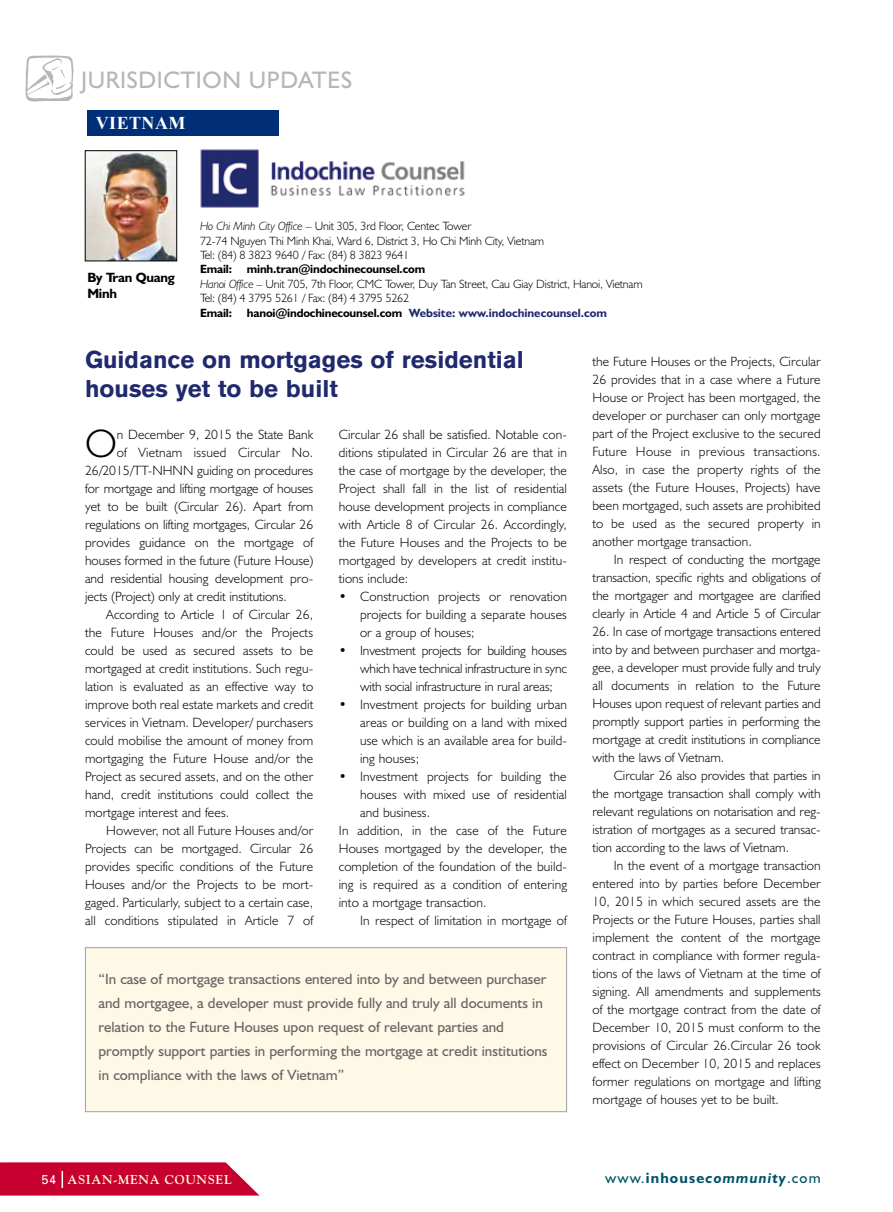
<style>
.page{position:relative;width:893px;height:1212px;background:#fff}
.page>*{position:absolute;margin:0;border:0;box-sizing:border-box;transform-origin:0 0}
.t1{font:300 39.9px "Humanist 521 BT";color:#000}
.t2{font:700 24px/28.8px "Akzidenz Grotesk Std";color:#20296e}
.t3{font:24px "Humanist 521 BT";letter-spacing:.025em;color:#b5b6b6}
.t4{font:700 18px "Times New Roman";letter-spacing:.025em;color:#fff}
.t5{font:15px/24px "Humanist 521 BT";color:#666565}
.t6{font:italic 700 15px "Humanist 521 BT";letter-spacing:.075em;color:#00536a}
.t7{font:300 13.5px/18px "Humanist 521 BT";letter-spacing:.01em;color:#000;text-align:justify}
.t8{font:700 13.5px/16.2px "Humanist 521 BT";letter-spacing:-.02em;color:#000}
.t9{font:700 12.75px "Goudy";letter-spacing:.05em;color:#fffcd7}
.t10{font:300 12px/14.4px "Humanist 521 BT";letter-spacing:-.015em;color:#000}
.s1{font-style:italic}
.s2{font-weight:700}
.s3{font-weight:700;color:#20296e}
.s4{font-family:"Univers";font-weight:400;color:#fff}
.s5{font-weight:400;font-style:normal}
.s6{font-style:normal}
</style>
<div class="page">
<svg style="left:0;top:1162px;width:259px;height:33px;background:#cb1440"></svg>
<img style="left:87px;top:153px;width:88px;height:106px">
<div style="left:85px;top:151px;width:92px;height:110px;border:1px solid #000"></div>
<img style="left:200px;top:149px;width:265px;height:59px">
<div style="left:87px;top:110px;width:191px;height:25px;background:#002e77"></div>
<svg style="left:25px;top:55px;width:49px;height:47px"></svg>
<div style="left:85px;top:948px;width:482px;height:164px;background:#fef8e7"></div>
<div style="left:85px;top:947px;width:482px;height:165px;border:1px solid #9fa0a0"></div>
<h2 class="t3" style="left:81px;top:65px;width:273px">JURISDICTION UPDATES</h2>
<h3 class="t4" style="left:96px;top:110px;width:91px">VIETNAM</h3>
<p class="t8" style="left:87px;top:269px;width:89px">By Tran Quang<br>Minh</p>
<p class="t10" style="left:200px;top:219px;width:346px"><span class="s1">Ho Chi Minh City Office</span> – Unit 305, 3rd Floor, Centec Tower<br>72-74 Nguyen Thi Minh Khai, Ward 6, District 3, Ho Chi Minh City, Vietnam<br>Tel: (84) 8 3823 9640 / Fax: (84) 8 3823 9641</p>
<p class="t10" style="left:200px;top:262px;width:444px"><span class="s2">Email: minh.tran@indochinecounsel.com<br></span><span class="s1">Hanoi Office</span> – Unit 705, 7th Floor, CMC Tower, Duy Tan Street, Cau Giay District, Hanoi, Vietnam Tel: (84) 4 3795 5261 / Fax: (84) 4 3795 5262<br><span class="s2">Email: hanoi@indochinecounsel.com</span> <span class="s3">Website: www.indochinecounsel.com</span></p>
<h2 class="t2" style="left:85px;top:345px;width:440px">Guidance on mortgages of residential houses yet to be built</h2>
<h1 class="t1" style="left:85px;top:418px;width:33px">O</h1>
<p class="t7" style="left:117px;top:425px;width:198px">n December 9, 2015 the State Bank</p>
<p class="t7" style="left:117px;top:443px;width:198px">of Vietnam issued Circular No.</p>
<p class="t7" style="left:85px;top:461px;width:230px">26/2015/TT-NHNN guiding on procedures</p>
<p class="t7" style="left:85px;top:479px;width:230px">for mortgage and lifting mortgage of houses</p>
<p class="t7" style="left:85px;top:497px;width:230px">yet to be built (Circular 26). Apart from</p>
<p class="t7" style="left:85px;top:515px;width:230px">regulations on lifting mortgages, Circular 26</p>
<p class="t7" style="left:85px;top:533px;width:230px">provides guidance on the mortgage of</p>
<p class="t7" style="left:85px;top:551px;width:230px">houses formed in the future (Future House)</p>
<p class="t7" style="left:85px;top:569px;width:230px">and residential housing development pro-</p>
<p class="t7" style="left:85px;top:587px;width:203px">jects (Project) only at credit institutions.</p>
<p class="t7" style="left:106px;top:605px;width:208px">According to Article 1 of Circular 26,</p>
<p class="t7" style="left:85px;top:623px;width:229px">the Future Houses and/or the Projects</p>
<p class="t7" style="left:85px;top:641px;width:230px">could be used as secured assets to be</p>
<p class="t7" style="left:85px;top:659px;width:230px">mortgaged at credit institutions. Such regu-</p>
<p class="t7" style="left:85px;top:677px;width:230px">lation is evaluated as an effective way to</p>
<p class="t7" style="left:85px;top:695px;width:230px">improve both real estate markets and credit</p>
<p class="t7" style="left:85px;top:713px;width:230px">services in Vietnam. Developer/ purchasers</p>
<p class="t7" style="left:85px;top:731px;width:230px">could mobilise the amount of money from</p>
<p class="t7" style="left:85px;top:749px;width:230px">mortgaging the Future House and/or the</p>
<p class="t7" style="left:85px;top:767px;width:230px">Project as secured assets, and on the other</p>
<p class="t7" style="left:85px;top:785px;width:230px">hand, credit institutions could collect the</p>
<p class="t7" style="left:85px;top:803px;width:146px">mortgage interest and fees.</p>
<p class="t7" style="left:106px;top:821px;width:208px">However, not all Future Houses and/or</p>
<p class="t7" style="left:85px;top:839px;width:230px">Projects can be mortgaged. Circular 26</p>
<p class="t7" style="left:85px;top:857px;width:230px">provides specific conditions of the Future</p>
<p class="t7" style="left:85px;top:875px;width:230px">Houses and/or the Projects to be mort-</p>
<p class="t7" style="left:85px;top:893px;width:230px">gaged. Particularly, subject to a certain case,</p>
<p class="t7" style="left:85px;top:911px;width:230px">all conditions stipulated in Article 7 of</p>
<p class="t7" style="left:339px;top:425px;width:230px">Circular 26 shall be satisfied. Notable con&shy;ditions stipulated in Circular 26 are that in the case of mortgage by the developer, the Project shall fall in the list of residential house development projects in compliance with Article 8 of Circular 26. Accordingly, the Future Houses and the Projects to be mortgaged by developers at credit institu&shy;tions include:</p>
<p class="t7" style="left:360px;top:587px;width:209px;text-indent:-21px">• Construction projects or renovation projects for building a separate houses or a group of houses;</p>
<p class="t7" style="left:360px;top:641px;width:208px;text-indent:-21px">• Investment projects for building houses which have technical infrastructure in sync with social infrastructure in rural areas;</p>
<p class="t7" style="left:360px;top:695px;width:208px;text-indent:-21px">• Investment projects for building urban areas or building on a land with mixed use which is an available area for build&shy;ing houses;</p>
<p class="t7" style="left:339px;top:767px;width:229px">• Investment projects for building the</p>
<p class="t7" style="left:360px;top:785px;width:208px">houses with mixed use of residential</p>
<p class="t7" style="left:360px;top:803px;width:72px">and business.</p>
<p class="t7" style="left:339px;top:821px;width:230px">In addition, in the case of the Future</p>
<p class="t7" style="left:339px;top:839px;width:230px">Houses mortgaged by the developer, the</p>
<p class="t7" style="left:339px;top:857px;width:230px">completion of the foundation of the build-</p>
<p class="t7" style="left:339px;top:875px;width:230px">ing is required as a condition of entering</p>
<p class="t7" style="left:339px;top:893px;width:149px">into a mortgage transaction.</p>
<p class="t7" style="left:360px;top:911px;width:208px">In respect of limitation in mortgage of</p>
<p class="t5" style="left:99px;top:967px;width:450px">“In case of mortgage transactions entered into by and between purchaser and mortgagee, a developer must provide fully and truly all documents in relation to the Future Houses upon request of relevant parties and promptly support parties in performing the mortgage at credit institutions in compliance with the laws of Vietnam”</p>
<p class="t7" style="left:592px;top:353px;width:230px">the Future Houses or the Projects, Circular 26 provides that in a case where a Future House or Project has been mortgaged, the developer or purchaser can only mortgage part of the Project exclusive to the secured Future House in previous transactions.<br>Also, in case the property rights of the assets (the Future Houses, Projects) have been mortgaged, such assets are prohibited to be used as the secured property in another mortgage transaction.</p>
<p class="t7" style="left:592px;top:550px;width:230px;text-indent:21px">In respect of conducting the mortgage transaction, specific rights and obligations of the mortgager and mortgagee are clarified clearly in Article 4 and Article 5 of Circular</p>
<p class="t7" style="left:592px;top:622px;width:230px">26. In case of mortgage transactions entered into by and between purchaser and mortga&shy;gee, a developer must provide fully and truly all documents in relation to the Future Houses upon request of relevant parties and promptly support parties in performing the mortgage at credit institutions in compliance with the laws of Vietnam.</p>
<p class="t7" style="left:592px;top:766px;width:230px;text-indent:21px">Circular 26 also provides that parties in the mortgage transaction shall comply with relevant regulations on notarisation and reg&shy;istration of mortgages as a secured transac&shy;tion according to the laws of Vietnam.</p>
<p class="t7" style="left:592px;top:856px;width:230px;text-indent:21px">In the event of a mortgage transaction entered into by parties before December 10, 2015 in which secured assets are the Projects or the Future Houses, parties shall implement the content of the mortgage contract in compliance with former regula&shy;tions of the laws of Vietnam at the time of signing. All amendments and supplements of the mortgage contract from the date of December 10, 2015 must conform to the provisions of Circular 26.Circular 26 took effect on December 10, 2015 and replaces former regulations on mortgage and lifting mortgage of houses yet to be built.</p>
<p class="t9" style="left:42px;top:1172px;width:192px"><span class="s4">54</span> ASIAN-MENA COUNSEL</p>
<p class="t6" style="left:605px;top:1169px;width:217px"><span class="s5">www.</span><span class="s6">inhouse</span>community<span class="s5">.com</span></p>
</div>
